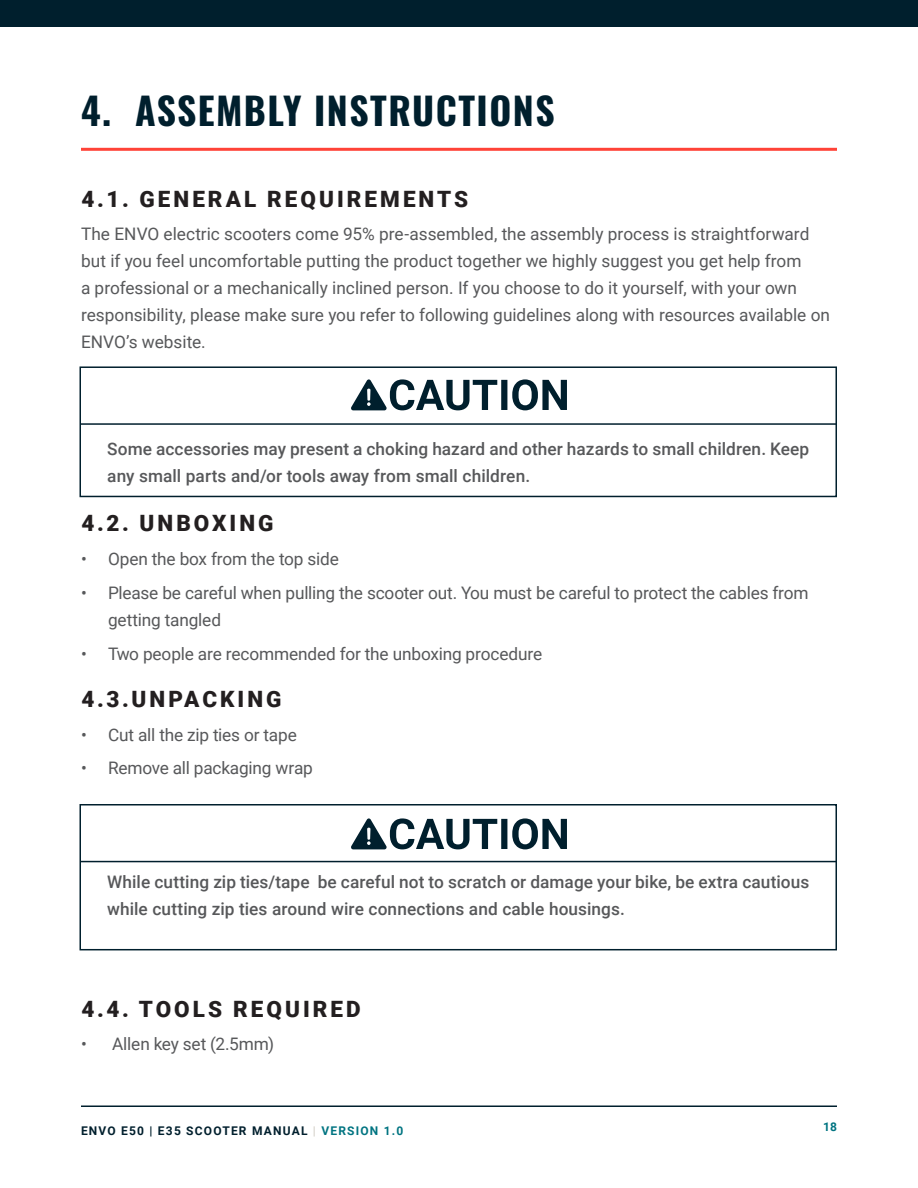
<style>
.page{position:relative;width:918px;height:1188px;background:#fff}
.page>*{position:absolute;margin:0;border:0;box-sizing:border-box;transform-origin:0 0}
.t1{font:700 37.5px "Oswald";letter-spacing:.04em;color:#001f2d}
.Header_2{font:900 22.5px "Roboto";letter-spacing:.135em;color:#231f20}
.Body_Copy{font:17.25px/27px "Roboto";letter-spacing:-.005em;color:#57585a}
.Caution___Warning{font:500 17.25px/27px "Roboto";letter-spacing:.005em;color:#57585a}
.t2{font:700 12px "Roboto";letter-spacing:.1em;color:#001f2d}
.t3{font:700 12px "Roboto";color:#007481}
.s1{color:#d6d1ca}
.s2{color:#007481}
</style>
<div class="page">
<div style="left:0;top:0;width:918px;height:27px;background:#001f2d"></div>
<hr style="left:81px;top:1106px;width:756px;height:1px;background:#001f2d">
<hr style="left:81px;top:148px;width:756px;height:3px;background:#ff4338">
<div style="left:80px;top:366px;width:757px;height:131px;border:2px solid #001f2d"></div>
<hr style="left:80px;top:423px;width:756px;height:2px;background:#001f2d">
<svg style="left:351px;top:379px;width:216px;height:31px"></svg>
<div style="left:80px;top:804px;width:757px;height:146px;border:2px solid #001f2d"></div>
<hr style="left:80px;top:861px;width:756px;height:1px;background:#001f2d">
<svg style="left:351px;top:818px;width:216px;height:31px"></svg>
<p class="t1" style="left:81px;top:77px;width:475px">4. ASSEMBLY INSTRUCTIONS</p>
<p class="Header_2" style="left:81px;top:183px;width:388px">4.1. GENERAL REQUIREMENTS</p>
<p class="Body_Copy" style="left:81px;top:220px;width:751px">The ENVO electric scooters come 95% pre-assembled, the assembly process is straightforward but if you feel uncomfortable putting the product together we highly suggest you get help from<br>a professional or a mechanically inclined person. If you choose to do it yourself, with your own responsibility, please make sure you refer to following guidelines along with resources available on ENVO’s website.</p>
<p class="Caution___Warning" style="left:107px;top:435px;width:704px">Some accessories may present a choking hazard and other hazards to small children. Keep any small parts and/or tools away from small children.</p>
<p class="Header_2" style="left:81px;top:508px;width:194px">4.2. UNBOXING</p>
<p class="Body_Copy" style="left:81px;top:545px;width:259px">• Open the box from the top side</p>
<p class="Body_Copy" style="left:108px;top:579px;width:702px;text-indent:-27px">• Please be careful when pulling the scooter out. You must be careful to protect the cables from getting tangled</p>
<p class="Body_Copy" style="left:81px;top:639px;width:463px">• Two people are recommended for the unboxing procedure</p>
<p class="Header_2" style="left:81px;top:683px;width:202px">4.3.UNPACKING</p>
<p class="Body_Copy" style="left:81px;top:720px;width:217px">• Cut all the zip ties or tape</p>
<p class="Body_Copy" style="left:81px;top:754px;width:233px">• Remove all packaging wrap</p>
<p class="Caution___Warning" style="left:107px;top:868px;width:703px">While cutting zip ties/tape be careful not to scratch or damage your bike, be extra cautious while cutting zip ties around wire connections and cable housings.</p>
<p class="Header_2" style="left:81px;top:993px;width:281px">4.4. TOOLS REQUIRED</p>
<p class="Body_Copy" style="left:81px;top:1030px;width:195px">• Allen key set (2.5mm)</p>
<p class="t2" style="left:81px;top:1122px;width:324px">ENVO E50 | E35 SCOOTER MANUAL <span class="s1">|</span> <span class="s2">VERSION 1.0</span></p>
<p class="t3" style="left:823px;top:1118px;width:15px">18</p>
</div>
